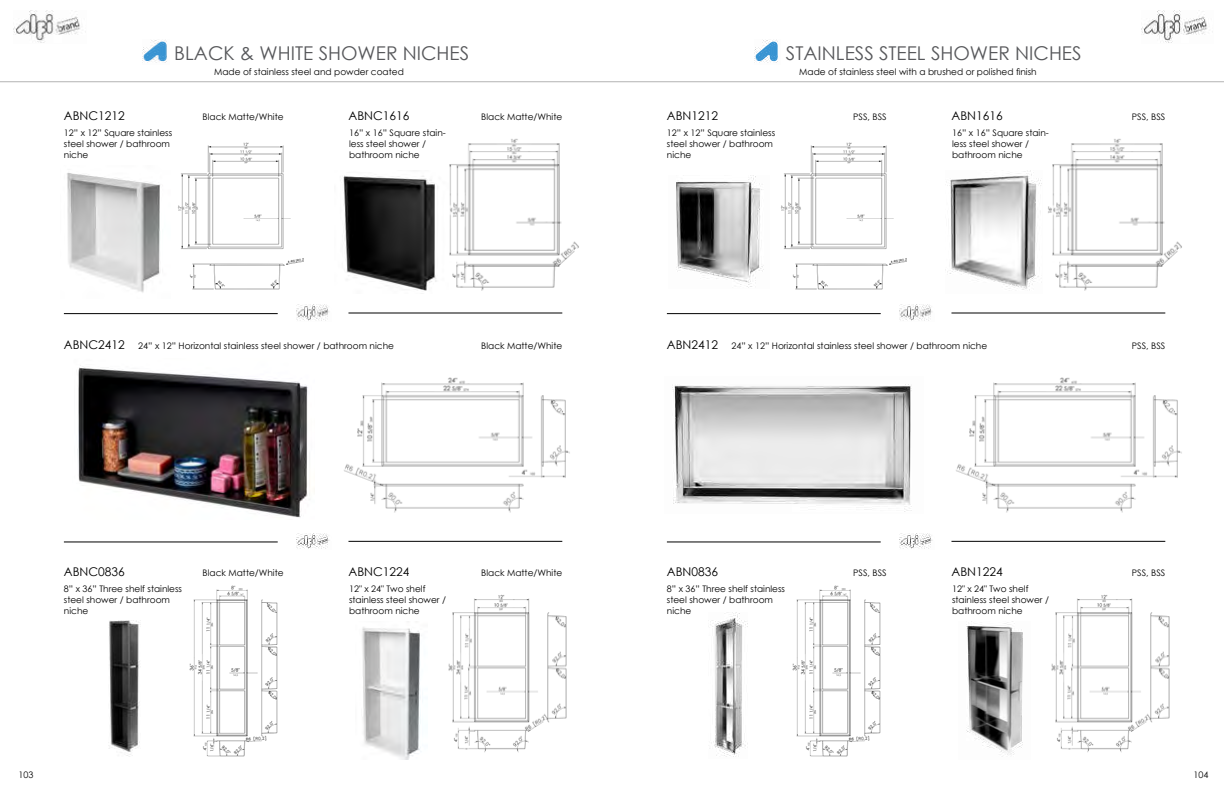
<style>
.page{position:relative;width:1224px;height:792px;background:#fff}
.page>*{position:absolute;margin:0;border:0;box-sizing:border-box;transform-origin:0 0}
.t1{font:19px "Century Gothic";color:#57585b}
.t2{font:12px "Century Gothic";color:#000}
.t3{font:9px/10.8px "Century Gothic";color:#000}
.s1{font-size:12px}
</style>
<div class="page">
<img style="left:1141px;top:11px;width:72px;height:32px">
<img style="left:14px;top:11px;width:72px;height:32px">
<hr style="left:0;top:81px;width:1224px;height:1px;background:#8f8f8f">
<img style="left:344px;top:377px;width:226px;height:136px">
<img style="left:77px;top:365px;width:233px;height:153px">
<img style="left:189px;top:585px;width:89px;height:172px">
<img style="left:448px;top:594px;width:119px;height:159px">
<img style="left:109px;top:620px;width:32px;height:137px">
<img style="left:362px;top:627px;width:59px;height:132px">
<img style="left:143px;top:40px;width:24px;height:23px">
<hr style="left:64px;top:313px;width:214px;height:1px;background:#000">
<hr style="left:348px;top:312px;width:214px;height:2px;background:#000">
<img style="left:296px;top:305px;width:33px;height:16px">
<hr style="left:64px;top:541px;width:214px;height:1px;background:#000">
<hr style="left:348px;top:541px;width:214px;height:1px;background:#000">
<img style="left:296px;top:533px;width:34px;height:16px">
<img style="left:178px;top:142px;width:125px;height:148px">
<img style="left:449px;top:138px;width:130px;height:153px">
<img style="left:67px;top:172px;width:93px;height:121px">
<img style="left:343px;top:175px;width:94px;height:116px">
<img style="left:956px;top:377px;width:226px;height:136px">
<img style="left:672px;top:384px;width:240px;height:128px">
<img style="left:792px;top:585px;width:89px;height:172px">
<img style="left:1051px;top:594px;width:119px;height:159px">
<img style="left:709px;top:613px;width:39px;height:144px">
<img style="left:966px;top:621px;width:57px;height:136px">
<img style="left:754px;top:40px;width:24px;height:23px">
<hr style="left:667px;top:313px;width:214px;height:1px;background:#000">
<hr style="left:951px;top:312px;width:214px;height:2px;background:#000">
<img style="left:899px;top:305px;width:33px;height:16px">
<hr style="left:667px;top:541px;width:214px;height:1px;background:#000">
<hr style="left:951px;top:541px;width:214px;height:1px;background:#000">
<img style="left:899px;top:533px;width:34px;height:16px">
<img style="left:781px;top:142px;width:125px;height:148px">
<img style="left:1048px;top:138px;width:134px;height:153px">
<img style="left:676px;top:176px;width:88px;height:112px">
<img style="left:946px;top:171px;width:96px;height:119px">
<h1 class="t1" style="left:174px;top:40px;width:296px">BLACK &amp; WHITE SHOWER NICHES</h1>
<h1 class="t1" style="left:786px;top:40px;width:297px">STAINLESS STEEL SHOWER NICHES</h1>
<p class="t3" style="left:214px;top:66px;width:191px">Made of stainless steel and powder coated</p>
<p class="t3" style="left:799px;top:66px;width:239px">Made of stainless steel with a brushed or polished finish</p>
<h2 class="t2" style="left:64px;top:107px;width:62px">ABNC1212</h2>
<p class="t3" style="left:203px;top:111px;width:83px">Black Matte/White</p>
<h2 class="t2" style="left:348px;top:107px;width:62px">ABNC1616</h2>
<p class="t3" style="left:481px;top:111px;width:83px">Black Matte/White</p>
<p class="t3" style="left:64px;top:127px;width:110px">12” x 12” Square stainless steel shower / bathroom niche</p>
<p class="t3" style="left:349px;top:127px;width:98px">16” x 16” Square stain&shy;less steel shower / bathroom niche</p>
<h2 class="t2" style="left:667px;top:107px;width:53px">ABN1212</h2>
<p class="t3" style="left:853px;top:111px;width:35px">PSS, BSS</p>
<h2 class="t2" style="left:951px;top:107px;width:53px">ABN1616</h2>
<p class="t3" style="left:1132px;top:111px;width:35px">PSS, BSS</p>
<p class="t3" style="left:667px;top:127px;width:110px">12” x 12” Square stainless steel shower / bathroom niche</p>
<p class="t3" style="left:952px;top:127px;width:98px">16” x 16” Square stain&shy;less steel shower / bathroom niche</p>
<p class="t3" style="left:64px;top:340px;width:332px"><span class="s1">ABNC2412</span> 24” x 12” Horizontal stainless steel shower / bathroom niche</p>
<p class="t3" style="left:481px;top:340px;width:83px">Black Matte/White</p>
<p class="t3" style="left:667px;top:340px;width:322px"><span class="s1">ABN2412</span> 24” x 12” Horizontal stainless steel shower / bathroom niche</p>
<p class="t3" style="left:1132px;top:340px;width:35px">PSS, BSS</p>
<h2 class="t2" style="left:64px;top:563px;width:62px">ABNC0836</h2>
<p class="t3" style="left:203px;top:567px;width:83px">Black Matte/White</p>
<h2 class="t2" style="left:348px;top:563px;width:62px">ABNC1224</h2>
<p class="t3" style="left:481px;top:567px;width:83px">Black Matte/White</p>
<p class="t3" style="left:64px;top:583px;width:120px">8” x 36” Three shelf stainless steel shower / bathroom niche</p>
<p class="t3" style="left:349px;top:583px;width:98px">12" x 24" Two shelf stainless steel shower / bathroom niche</p>
<h2 class="t2" style="left:667px;top:563px;width:53px">ABN0836</h2>
<p class="t3" style="left:853px;top:567px;width:35px">PSS, BSS</p>
<h2 class="t2" style="left:951px;top:563px;width:53px">ABN1224</h2>
<p class="t3" style="left:1132px;top:567px;width:35px">PSS, BSS</p>
<p class="t3" style="left:667px;top:583px;width:120px">8” x 36” Three shelf stainless steel shower / bathroom niche</p>
<p class="t3" style="left:952px;top:583px;width:98px">12" x 24" Two shelf stainless steel shower / bathroom niche</p>
<p class="t3" style="left:19px;top:769px;width:16px">103</p>
<p class="t3" style="left:1194px;top:769px;width:16px">104</p>
</div>
